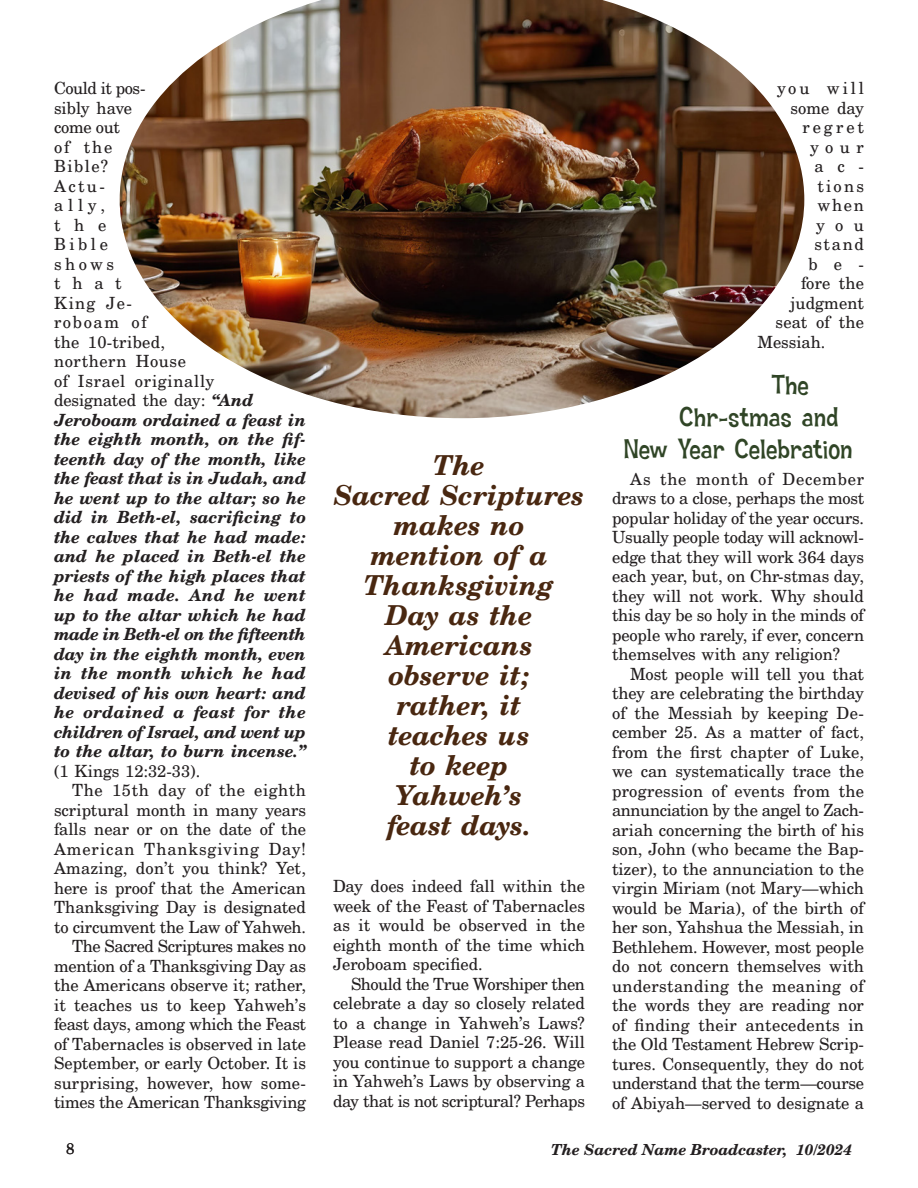
<style>
.page{position:relative;width:918px;height:1188px;background:#fff}
.page>*{position:absolute;margin:0;border:0;box-sizing:border-box;transform-origin:0 0}
.Attention_getter{font:italic 700 27px/30px "C059";color:#492710;text-align:center}
.Subheading_script{font:27px "Hawaiian Aloha BTN";color:#304526}
.Body_text{font:16.5px/19.5px "C059";letter-spacing:-.005em;color:#231f20;text-align:justify}
.Body_text-2{font:italic 700 16.5px/19.5px "C059";color:#231f20}
.Body_text-3{font:16.5px "C059";letter-spacing:.015em;color:#231f20}
.t1{font:italic 700 15px "C059";color:#231f20}
.t2{font:15px "C059";color:#231f20}
.s1{font-weight:400;font-style:normal}
</style>
<div class="page">
<img style="left:120px;top:0;width:684px;height:418px">
<p class="Body_text-2" style="left:54px;top:78px;width:254px"><span class="s1">Could it pos-<br>sibly have<br>come out<br>of the<br>Bible?<br>Actu-<br>ally,<br>the<br>Bible<br>shows<br>that<br>King Je-<br>roboam of<br>the 10-tribed,<br>northern House<br>of Israel originally<br>designated the day:</span> “And<br>Jeroboam ordained a feast in the eighth month, on the fif&shy;teenth day of the month, like the feast that is in Judah, and he went up to the altar; so he did in Beth-el, sacrificing to the calves that he had made: and he placed in Beth-el the priests of the high places that he had made. And he went up to the altar which he had made in Beth-el on the fifteenth day in the eighth month, even in the month which he had devised of his own heart: and he ordained a feast for the children of Israel, and went up to the altar, to burn incense.” <span class="s1">(1 Kings 12:32-33).</span></p>
<p class="Body_text" style="left:54px;top:780px;width:254px;text-indent:18px">The 15th day of the eighth scriptural month in many years falls near or on the date of the American Thanksgiving Day!<br>Amazing, don’t you think? Yet, here is proof that the American Thanksgiving Day is designated to circumvent the Law of Yahweh.</p>
<p class="Body_text" style="left:54px;top:936px;width:254px;text-indent:18px">The Sacred Scriptures makes no mention of a Thanksgiving Day as the Americans observe it; rather, it teaches us to keep Yahweh’s feast days, among which the Feast of Tabernacles is observed in late September, or early October. It is surprising, however, how some&shy;times the American Thanksgiving</p>
<p class="Attention_getter" style="left:433px;top:449px;width:53px">The</p>
<p class="Attention_getter" style="left:334px;top:479px;width:252px">Sacred Scriptures makes no mention of a<br>Thanksgiving<br>Day as the</p>
<p class="Attention_getter" style="left:385px;top:629px;width:149px;text-align:left">Americans observe it;</p>
<p class="Attention_getter" style="left:397px;top:689px;width:126px">rather, it</p>
<p class="Attention_getter" style="left:388px;top:719px;width:143px">teaches us</p>
<p class="Attention_getter" style="left:410px;top:749px;width:100px">to keep</p>
<p class="Attention_getter" style="left:396px;top:779px;width:128px">Yahweh’s</p>
<p class="Attention_getter" style="left:387px;top:809px;width:146px">feast days.</p>
<p class="Body_text" style="left:333px;top:876px;width:254px">Day does indeed fall within the week of the Feast of Tabernacles as it would be observed in the eighth month of the time which Jeroboam specified.</p>
<p class="Body_text" style="left:333px;top:973px;width:254px;text-indent:18px">Should the True Worshiper then celebrate a day so closely related to a change in Yahweh’s Laws?<br>Please read Daniel 7:25-26. Will you continue to support a change in Yahweh’s Laws by observing a day that is not scriptural? Perhaps</p>
<p class="Body_text" style="left:777px;top:78px;width:89px">you will</p>
<p class="Body_text" style="left:790px;top:97px;width:75px">some day</p>
<p class="Body_text" style="left:802px;top:117px;width:63px">regret</p>
<p class="Body_text" style="left:810px;top:136px;width:55px">your</p>
<p class="Body_text" style="left:814px;top:156px;width:51px">ac-</p>
<p class="Body_text" style="left:818px;top:175px;width:48px">tions</p>
<p class="Body_text" style="left:818px;top:195px;width:48px">when</p>
<p class="Body_text" style="left:816px;top:214px;width:50px">you</p>
<p class="Body_text" style="left:814px;top:234px;width:51px">stand</p>
<p class="Body_text" style="left:808px;top:253px;width:57px">be-</p>
<p class="Body_text" style="left:801px;top:273px;width:65px">fore the</p>
<p class="Body_text" style="left:790px;top:292px;width:75px">judgment</p>
<p class="Body_text-3" style="left:776px;top:310px;width:90px">seat of the</p>
<p class="Body_text" style="left:758px;top:331px;width:69px">Messiah.</p>
<p class="Subheading_script" style="left:772px;top:368px;width:39px">The</p>
<p class="Subheading_script" style="left:679px;top:400px;width:161px">Chr‑stmas and</p>
<p class="Subheading_script" style="left:623px;top:432px;width:231px">New Year Celebration</p>
<p class="Body_text" style="left:612px;top:468px;width:254px;text-indent:18px">As the month of December draws to a close, perhaps the most popular holiday of the year occurs.<br>Usually people today will acknowl&shy;edge that they will work 364 days each year, but, on Chr‑stmas day, they will not work. Why should this day be so holy in the minds of people who rarely, if ever, concern themselves with any religion?</p>
<p class="Body_text" style="left:612px;top:663px;width:254px;text-indent:18px">Most people will tell you that they are celebrating the birthday of the Messiah by keeping De&shy;cember 25. As a matter of fact, from the first chapter of Luke, we can systematically trace the progression of events from the annunciation by the angel to Zach&shy;ariah concerning the birth of his son, John (who became the Bap&shy;tizer), to the annunciation to the virgin Miriam (not Mary—which would be Maria), of the birth of her son, Yahshua the Messiah, in Bethlehem. However, most people do not concern themselves with understanding the meaning of the words they are reading nor of finding their antecedents in the Old Testament Hebrew Scrip&shy;tures. Consequently, they do not understand that the term—course of Abiyah—served to designate a</p>
<p class="t2" style="left:66px;top:1137px;width:10px">8</p>
<p class="t1" style="left:551px;top:1138px;width:302px">The Sacred Name Broadcaster, 10/2024</p>
</div>
